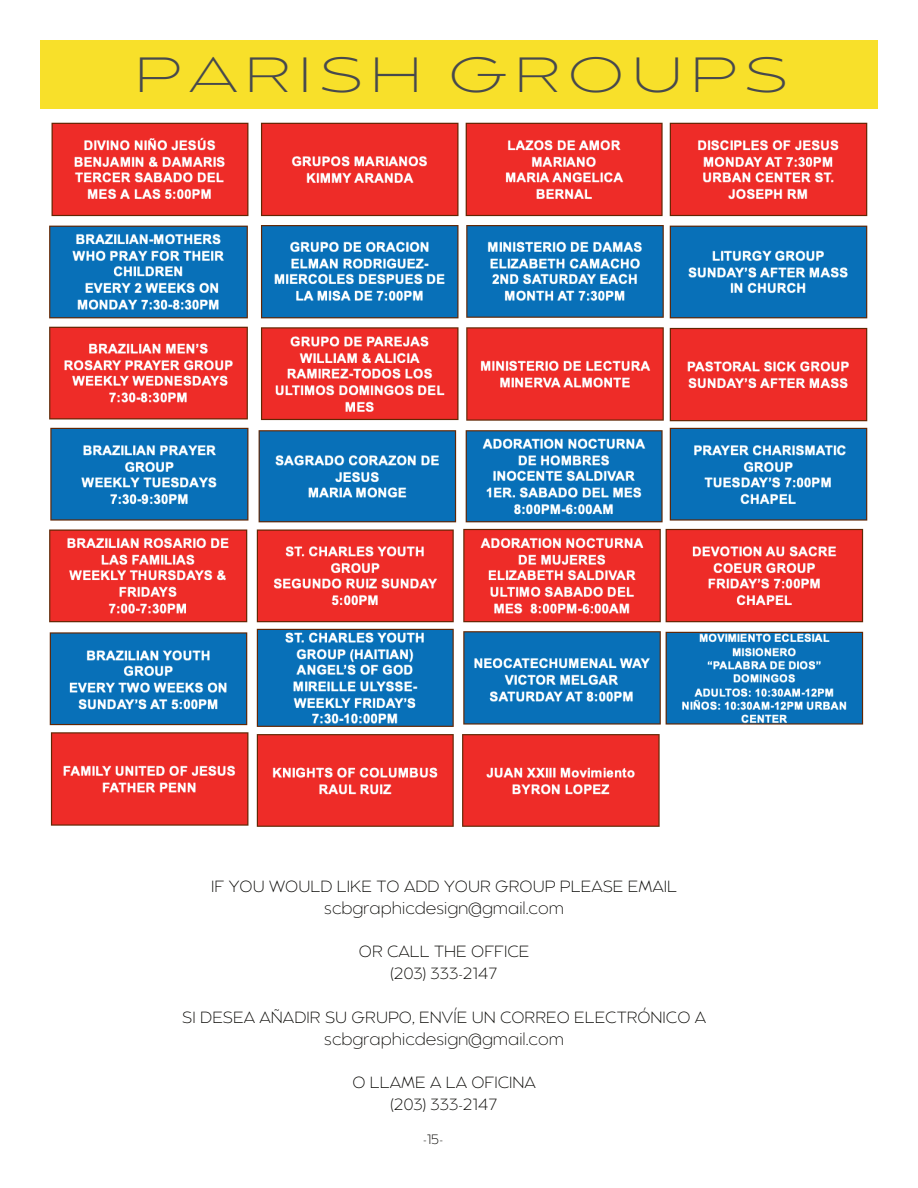
<style>
.page{position:relative;width:918px;height:1188px;background:#fff}
.page>*{position:absolute;margin:0;border:0;box-sizing:border-box;transform-origin:0 0}
.t1{font:200 expanded 49.35px "Balgin";letter-spacing:.13em;color:#47494d}
.t2{font:200 16.2px/21.9px "Balgin";color:#080704;text-align:center}
.t3{font:200 13.5px "Balgin";color:#080704}
</style>
<div class="page">
<div style="left:40px;top:40px;width:837px;height:69px;background:#f8e02a"></div>
<img style="left:49px;top:122px;width:819px;height:705px">
<h1 class="t1" style="left:135px;top:42px;width:655px">PARISH GROUPS</h1>
<p class="t2" style="left:211px;top:875px;width:467px">IF YOU WOULD LIKE TO ADD YOUR GROUP PLEASE EMAIL scbgraphicdesign@gmail.com</p>
<p class="t2" style="left:359px;top:940px;width:172px">OR CALL THE OFFICE (203) 333-2147</p>
<p class="t2" style="left:182px;top:1006px;width:525px">SI DESEA AÑADIR SU GRUPO, ENVÍE UN CORREO ELECTRÓNICO A scbgraphicdesign@gmail.com</p>
<p class="t2" style="left:352px;top:1072px;width:185px">O LLAME A LA OFICINA (203) 333-2147</p>
<p class="t3" style="left:423px;top:1131px;width:21px">-15-</p>
</div>
